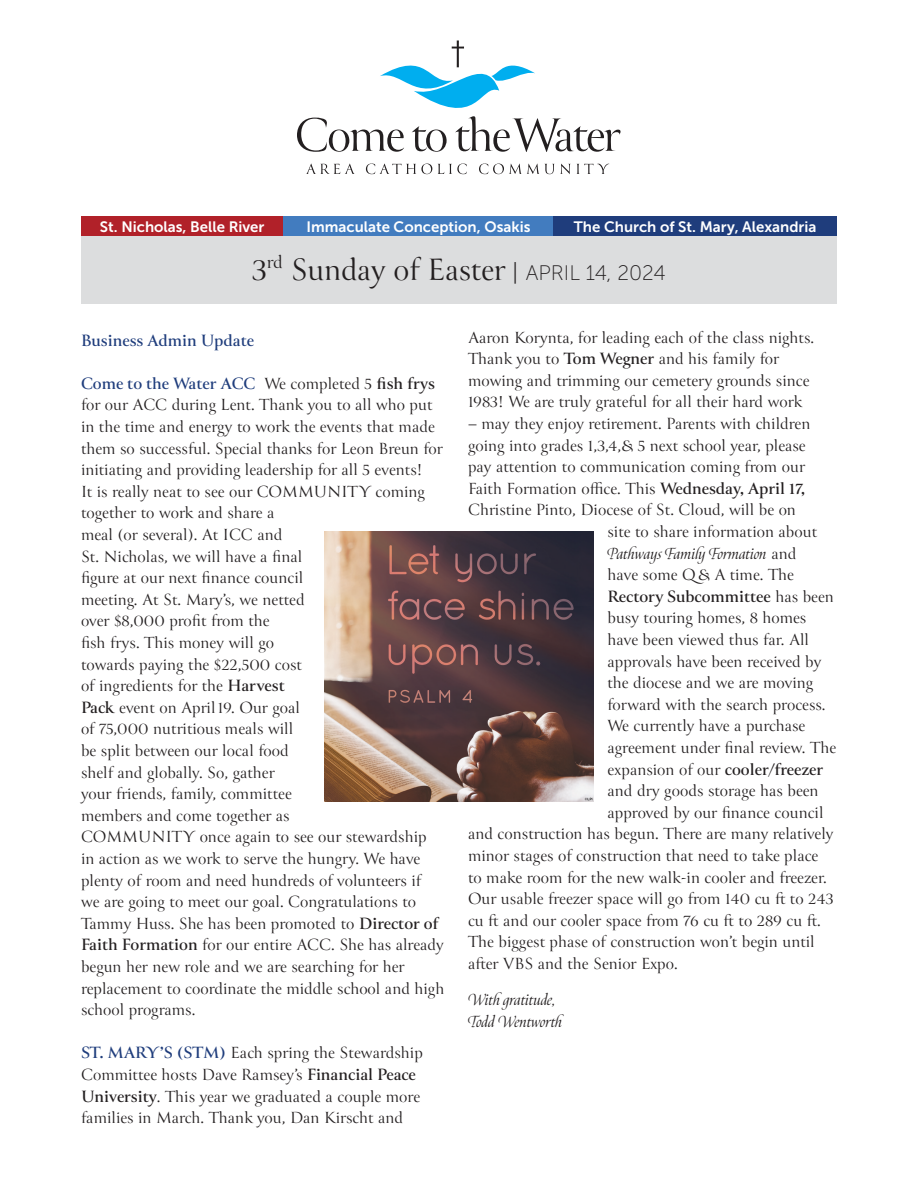
<style>
.page{position:relative;width:918px;height:1188px;background:#fff}
.page>*{position:absolute;margin:0;border:0;box-sizing:border-box;transform-origin:0 0}
.main_page_box_headers_box{font:34.5px "Canto Pen";letter-spacing:-.01em;color:#231f20}
.Peace_in_Christ{font:18px/21.6px "Canto Pen";color:#231f20}
.Peace_in_Christ-2{font:italic 18px/21.6px "Canto";color:#231f20}
.Peace_in_Christ-3{font:700 18px "Canto";color:#231f20}
.Peace_in_Christ-4{font:700 18px "Canto";color:#1f3d7c}
.t1{font:15px "Museo Sans 700";color:#fff}
.s1{font-size:27px}
.s2{font-family:"Museo Sans 100";font-size:21px}
.s3{font-family:"Canto";font-weight:700;color:#1f3d7c}
.s4{font-family:"Canto";font-weight:700}
.s5{font-family:"Canto Pen";font-style:normal}
.s6{font-family:"Canto Pen";font-weight:400}
</style>
<div class="page">
<div style="left:554px;top:216px;width:283px;height:20px;background:#1f3d7c"></div>
<div style="left:81px;top:216px;width:203px;height:20px;background:#b12129"></div>
<div style="left:284px;top:216px;width:270px;height:20px;background:#427cbf"></div>
<div style="left:81px;top:236px;width:756px;height:68px;background:#dcddde"></div>
<svg style="left:306px;top:164px;width:49px;height:10px"></svg>
<svg style="left:366px;top:164px;width:101px;height:10px"></svg>
<svg style="left:479px;top:164px;width:130px;height:10px"></svg>
<svg style="left:297px;top:40px;width:324px;height:112px"></svg>
<img style="left:324px;top:531px;width:270px;height:270px">
<p class="t1" style="left:100px;top:218px;width:166px">St. Nicholas, Belle River</p>
<p class="t1" style="left:306px;top:218px;width:226px">Immaculate Conception, Osakis</p>
<p class="t1" style="left:574px;top:218px;width:244px">The Church of St. Mary, Alexandria</p>
<p class="main_page_box_headers_box" style="left:252px;top:248px;width:415px">3<sup>rd</sup> Sunday of Easter <span class="s1">|</span> <span class="s2">APRIL 14, 2024</span></p>
<p class="Peace_in_Christ-4" style="left:81px;top:329px;width:175px">Business Admin Update</p>
<p class="Peace_in_Christ" style="left:81px;top:373px;width:365px"><span class="s3">Come to the Water ACC</span> We completed 5 <span class="s4">fish frys </span>for our ACC during Lent. Thank you to all who put in the time and energy to work the events that made them so successful. Special thanks for Leon Breun for initiating and providing leadership for all 5 events!<br>It is really neat to see our COMMUNITY coming together to work and share a<br>meal (or several). At ICC and<br>St. Nicholas, we will have a final<br>figure at our next finance council<br>meeting. At St. Mary’s, we netted<br>over $8,000 profit from the<br>fish frys. This money will go<br>towards paying the $22,500 cost<br>of ingredients for the <span class="s4">Harvest<br>Pack</span> event on April 19. Our goal<br>of 75,000 nutritious meals will<br>be split between our local food<br>shelf and globally. So, gather<br>your friends, family, committee<br>members and come together as<br>COMMUNITY once again to see our stewardship in action as we work to serve the hungry. We have plenty of room and need hundreds of volunteers if<br>we are going to meet our goal. Congratulations to Tammy Huss. She has been promoted to <span class="s4">Director of Faith Formation</span> for our entire ACC. She has already begun her new role and we are searching for her replacement to coordinate the middle school and high school programs.</p>
<p class="Peace_in_Christ" style="left:81px;top:1042px;width:343px"><span class="s3">ST. MARY’S (STM)</span> Each spring the Stewardship Committee hosts Dave Ramsey’s <span class="s4">Financial Peace University</span>. This year we graduated a couple more families in March. Thank you, Dan Kirscht and</p>
<p class="Peace_in_Christ" style="left:468px;top:326px;width:348px">Aaron Korynta, for leading each of the class nights.<br>Thank you to <span class="s4">Tom Wegner</span> and his family for mowing and trimming our cemetery grounds since 1983! We are truly grateful for all their hard work</p>
<p class="Peace_in_Christ" style="left:468px;top:413px;width:344px">– may they enjoy retirement. Parents with children</p>
<p class="Peace_in_Christ" style="left:468px;top:434px;width:339px">going into grades 1,3,4,&amp; 5 next school year, please</p>
<p class="Peace_in_Christ" style="left:468px;top:456px;width:339px">pay attention to communication coming from our</p>
<p class="Peace_in_Christ" style="left:468px;top:478px;width:338px">Faith Formation office. This <span class="s4">Wednesday, April 17,</span></p>
<p class="Peace_in_Christ" style="left:468px;top:499px;width:330px">Christine Pinto, Diocese of St. Cloud, will be on</p>
<p class="Peace_in_Christ" style="left:608px;top:521px;width:211px">site to share information about</p>
<p class="Peace_in_Christ-2" style="left:608px;top:544px;width:190px">Pathways Family Formation <span class="s5">and</span></p>
<p class="Peace_in_Christ" style="left:608px;top:564px;width:188px">have some Q &amp; A time. The</p>
<p class="Peace_in_Christ-3" style="left:608px;top:585px;width:228px">Rectory Subcommittee <span class="s6">has been</span></p>
<p class="Peace_in_Christ" style="left:608px;top:607px;width:200px">busy touring homes, 8 homes</p>
<p class="Peace_in_Christ" style="left:608px;top:629px;width:203px">have been viewed thus far. All</p>
<p class="Peace_in_Christ" style="left:608px;top:650px;width:215px">approvals have been received by</p>
<p class="Peace_in_Christ" style="left:608px;top:672px;width:207px">the diocese and we are moving</p>
<p class="Peace_in_Christ" style="left:608px;top:694px;width:220px">forward with the search process.</p>
<p class="Peace_in_Christ" style="left:608px;top:715px;width:199px">We currently have a purchase</p>
<p class="Peace_in_Christ" style="left:608px;top:737px;width:230px">agreement under final review. The</p>
<p class="Peace_in_Christ" style="left:608px;top:758px;width:217px">expansion of our <span class="s4">cooler/freezer</span></p>
<p class="Peace_in_Christ" style="left:608px;top:780px;width:213px">and dry goods storage has been</p>
<p class="Peace_in_Christ" style="left:608px;top:802px;width:218px">approved by our finance council</p>
<p class="Peace_in_Christ" style="left:468px;top:823px;width:367px">and construction has begun. There are many relatively</p>
<p class="Peace_in_Christ" style="left:468px;top:845px;width:352px">minor stages of construction that need to take place</p>
<p class="Peace_in_Christ" style="left:468px;top:866px;width:360px">to make room for the new walk-in cooler and freezer.</p>
<p class="Peace_in_Christ" style="left:468px;top:888px;width:367px">Our usable freezer space will go from 140 cu ft to 243</p>
<p class="Peace_in_Christ" style="left:468px;top:910px;width:355px">cu ft and our cooler space from 76 cu ft to 289 cu ft.</p>
<p class="Peace_in_Christ" style="left:468px;top:931px;width:348px">The biggest phase of construction won’t begin until</p>
<p class="Peace_in_Christ" style="left:468px;top:953px;width:211px">after VBS and the Senior Expo.</p>
<p class="Peace_in_Christ-2" style="left:468px;top:990px;width:96px">With gratitude,<br>Todd Wentworth</p>
</div>
